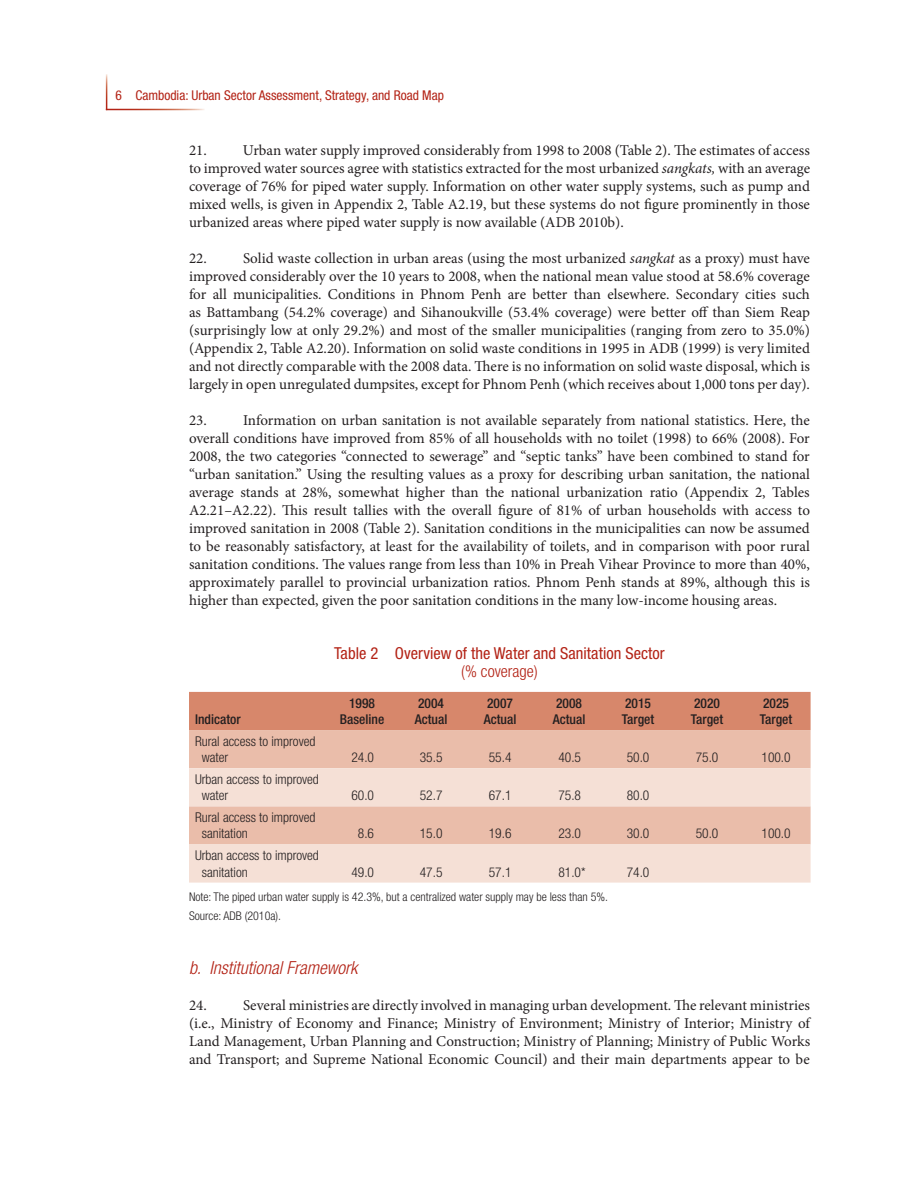
<style>
.page{position:relative;width:918px;height:1188px;background:#fff}
.page>*{position:absolute;margin:0;border:0;box-sizing:border-box;transform-origin:0 0}
.t1{font:italic 300 condensed 18px "Helvetica Neue LT Std";color:#b32316}
.t2{font:condensed 16.5px "Helvetica Neue LT Std";color:#b32316}
.t3{font:300 condensed 16.5px "Helvetica Neue LT Std";color:#b32316}
.t4{font:15px/18px "Minion Pro";color:#231f20;text-align:justify}
.t5{font:300 condensed 13.5px/16.5px "Helvetica Neue LT Std";color:#231f20}
.t6{font:500 condensed 13.5px/16.5px "Helvetica Neue LT Std";color:#231f20}
.t7{font:condensed 13.5px "Helvetica Neue LT Std";color:#b32316}
.t8{font:300 condensed 12px/19.5px "Helvetica Neue LT Std";color:#231f20}
.s1{font-style:italic}
</style>
<div class="page">
<div style="left:189px;top:692px;width:622px;height:38px;background:#d7876b"></div>
<div style="left:189px;top:730px;width:622px;height:38px;background:#eabdaa"></div>
<svg style="left:189px;top:768px;width:622px;height:115px;background:#f1d4c7"></svg>
<p class="t7" style="left:115px;top:91px;width:330px">6 Cambodia: Urban Sector Assessment, Strategy, and Road Map</p>
<p class="t4" style="left:189px;top:142px;width:623px;text-indent:54px">Urban water supply improved considerably from 1998 to 2008 (Table 2). The estimates of access to improved water sources agree with statistics extracted for the most urbanized <span class="s1">sangkats,</span> with an average coverage of 76% for piped water supply. Information on other water supply systems, such as pump and mixed wells, is given in Appendix 2, Table A2.19, but these systems do not figure prominently in those urbanized areas where piped water supply is now available (ADB 2010b).</p>
<p class="t4" style="left:189px;top:250px;width:19px">22.</p>
<p class="t4" style="left:189px;top:142px;width:19px">21.</p>
<p class="t4" style="left:189px;top:250px;width:623px;text-indent:54px">Solid waste collection in urban areas (using the most urbanized <span class="s1">sangkat</span> as a proxy) must have improved considerably over the 10 years to 2008, when the national mean value stood at 58.6% coverage for all municipalities. Conditions in Phnom Penh are better than elsewhere. Secondary cities such as Battambang (54.2% coverage) and Sihanoukville (53.4% coverage) were better off than Siem Reap (surprisingly low at only 29.2%) and most of the smaller municipalities (ranging from zero to 35.0%) (Appendix 2, Table A2.20). Information on solid waste conditions in 1995 in ADB (1999) is very limited and not directly comparable with the 2008 data. There is no information on solid waste disposal, which is largely in open unregulated dumpsites, except for Phnom Penh (which receives about 1,000 tons per day).</p>
<p class="t4" style="left:189px;top:412px;width:19px">23.</p>
<p class="t4" style="left:189px;top:412px;width:622px;text-indent:54px">Information on urban sanitation is not available separately from national statistics. Here, the overall conditions have improved from 85% of all households with no toilet (1998) to 66% (2008). For 2008, the two categories “connected to sewerage” and “septic tanks” have been combined to stand for “urban sanitation.” Using the resulting values as a proxy for describing urban sanitation, the national average stands at 28%, somewhat higher than the national urbanization ratio (Appendix 2, Tables A2.21–A2.22). This result tallies with the overall figure of 81% of urban households with access to improved sanitation in 2008 (Table 2). Sanitation conditions in the municipalities can now be assumed to be reasonably satisfactory, at least for the availability of toilets, and in comparison with poor rural sanitation conditions. The values range from less than 10% in Preah Vihear Province to more than 40%, approximately parallel to provincial urbanization ratios. Phnom Penh stands at 89%, although this is higher than expected, given the poor sanitation conditions in the many low-income housing areas.</p>
<p class="t2" style="left:334px;top:647px;width:332px">Table 2 Overview of the Water and Sanitation Sector</p>
<p class="t3" style="left:461px;top:665px;width:78px">(% coverage)</p>
<p class="t6" style="left:195px;top:712px;width:47px">Indicator</p>
<p class="t6" style="left:340px;top:696px;width:46px;text-align:center">1998<br>Baseline</p>
<p class="t6" style="left:415px;top:696px;width:34px">2004<br>Actual</p>
<p class="t6" style="left:484px;top:696px;width:34px">2007<br>Actual</p>
<p class="t6" style="left:553px;top:696px;width:34px">2008<br>Actual</p>
<p class="t6" style="left:622px;top:696px;width:34px">2015<br>Target</p>
<p class="t6" style="left:691px;top:696px;width:34px">2020<br>Target</p>
<p class="t6" style="left:760px;top:696px;width:34px">2025<br>Target</p>
<p class="t5" style="left:202px;top:734px;width:115px;text-indent:-7px">Rural access to improved water</p>
<p class="t5" style="left:202px;top:772px;width:119px;text-indent:-7px">Urban access to improved water</p>
<p class="t5" style="left:202px;top:810px;width:115px;text-indent:-7px">Rural access to improved sanitation</p>
<p class="t5" style="left:351px;top:750px;width:24px">24.0</p>
<p class="t5" style="left:420px;top:750px;width:24px">35.5</p>
<p class="t5" style="left:489px;top:750px;width:24px">55.4</p>
<p class="t5" style="left:558px;top:750px;width:24px">40.5</p>
<p class="t5" style="left:627px;top:750px;width:24px">50.0</p>
<p class="t5" style="left:696px;top:750px;width:24px">75.0</p>
<p class="t5" style="left:762px;top:750px;width:31px">100.0</p>
<p class="t5" style="left:351px;top:788px;width:24px">60.0</p>
<p class="t5" style="left:420px;top:788px;width:24px">52.7</p>
<p class="t5" style="left:489px;top:788px;width:24px">67.1</p>
<p class="t5" style="left:558px;top:788px;width:24px">75.8</p>
<p class="t5" style="left:627px;top:788px;width:24px">80.0</p>
<p class="t5" style="left:358px;top:827px;width:18px">8.6</p>
<p class="t5" style="left:420px;top:827px;width:24px">15.0</p>
<p class="t5" style="left:489px;top:827px;width:24px">19.6</p>
<p class="t5" style="left:558px;top:827px;width:24px">23.0</p>
<p class="t5" style="left:627px;top:827px;width:24px">30.0</p>
<p class="t5" style="left:696px;top:827px;width:24px">50.0</p>
<p class="t5" style="left:762px;top:827px;width:31px">100.0</p>
<p class="t5" style="left:202px;top:848px;width:119px;text-indent:-7px">Urban access to improved sanitation</p>
<p class="t5" style="left:351px;top:865px;width:24px">49.0</p>
<p class="t5" style="left:420px;top:865px;width:24px">47.5</p>
<p class="t5" style="left:489px;top:865px;width:24px">57.1</p>
<p class="t5" style="left:558px;top:865px;width:29px">81.0*</p>
<p class="t5" style="left:627px;top:865px;width:24px">74.0</p>
<p class="t8" style="left:189px;top:888px;width:421px">Note: The piped urban water supply is 42.3%, but a centralized water supply may be less than 5%.<br>Source: ADB (2010a).</p>
<p class="t1" style="left:189px;top:961px;width:170px">b. Institutional Framework</p>
<p class="t4" style="left:189px;top:998px;width:19px">24.</p>
<p class="t4" style="left:189px;top:998px;width:623px;text-indent:54px">Several ministries are directly involved in managing urban development. The relevant ministries (i.e., Ministry of Economy and Finance; Ministry of Environment; Ministry of Interior; Ministry of Land Management, Urban Planning and Construction; Ministry of Planning; Ministry of Public Works and Transport; and Supreme National Economic Council) and their main departments appear to be</p>
</div>
